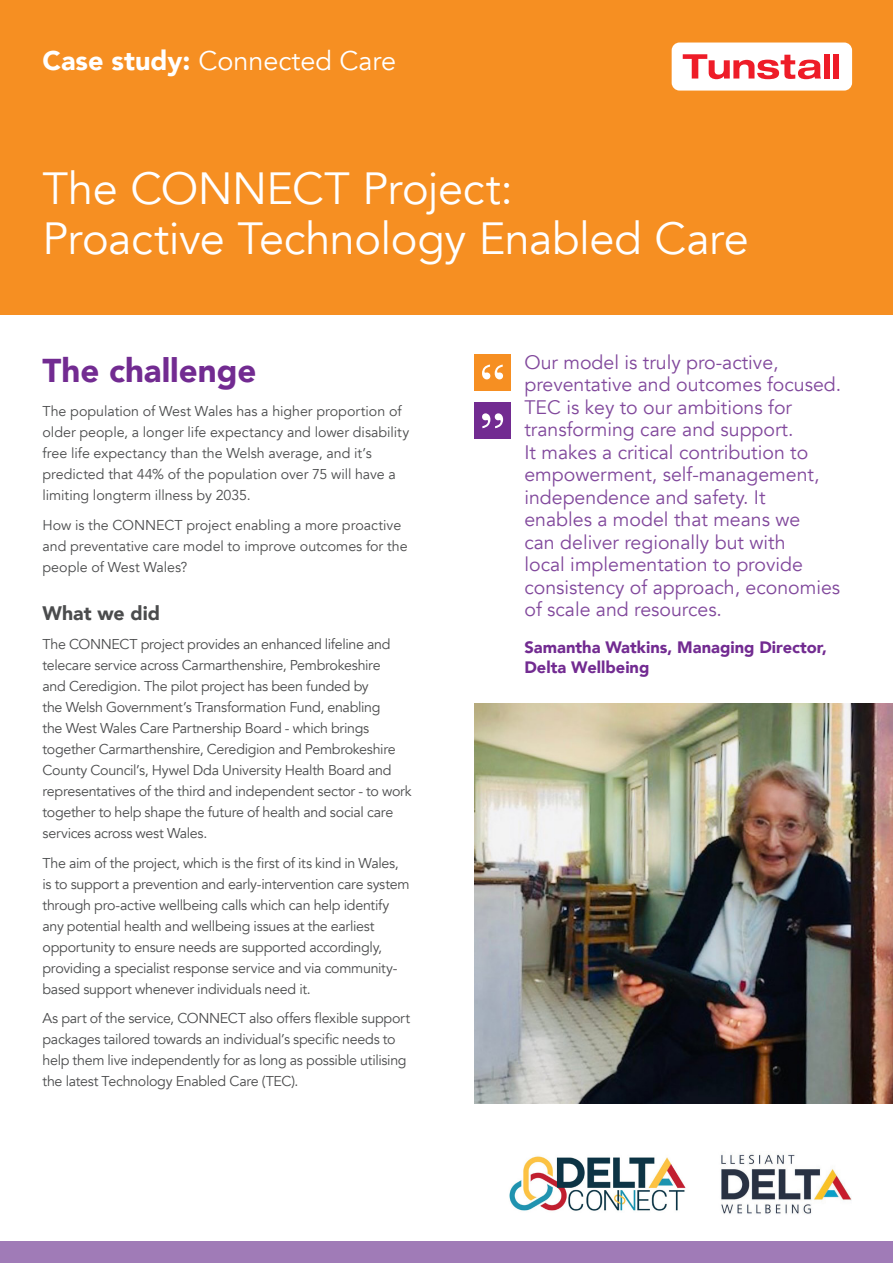
<style>
.page{position:relative;width:893px;height:1263px;background:#fff}
.page>*{position:absolute;margin:0;border:0;box-sizing:border-box;transform-origin:0 0}
._03_cover_header{font:45px/49.5px "Avenir";letter-spacing:-.01em;color:#fff}
._00_pink_header{font:900 33px "Avenir";color:#722b91}
._03_white_header_lef{font:27px "Avenir";color:#fff}
._00_Quote{font:19.5px/22.5px "Avenir";color:#81489c}
._00_main_copy{font:900 19.5px "Avenir";color:#4b4c4d}
._00_Quote_signature{font:900 16.5px/19.8px "Avenir";color:#722b91}
._00_main_copy-2{font:14.25px/21px "Avenir";letter-spacing:-.02em;color:#4b4c4d}
._00_main_copy-3{font:14.25px/21px "Avenir";color:#4b4c4d}
.s1{font-weight:900}
</style>
<div class="page">
<img style="left:474px;top:703px;width:419px;height:400px">
<div style="left:0;top:0;width:893px;height:315px;background:#f68f22"></div>
<div style="left:0;top:1242px;width:893px;height:21px;background:#a07bb7"></div>
<div style="left:672px;top:43px;width:180px;height:48px;background:#fff;border-radius:8px"></div>
<svg style="left:683px;top:54px;width:138px;height:25px"></svg>
<div style="left:824px;top:54px;width:6px;height:25px;background:#ee1c28"></div>
<div style="left:833px;top:54px;width:6px;height:25px;background:#ee1c28"></div>
<div style="left:474px;top:354px;width:37px;height:37px;background:#f68f22"></div>
<svg style="left:482px;top:365px;width:21px;height:14px"></svg>
<div style="left:474px;top:402px;width:37px;height:37px;background:#722b91"></div>
<svg style="left:482px;top:413px;width:21px;height:15px"></svg>
<img style="left:721px;top:1154px;width:130px;height:60px">
<img style="left:509px;top:1156px;width:177px;height:55px">
<p class="_03_white_header_lef" style="left:43px;top:44px;width:355px"><span class="s1">Case study:</span> Connected Care</p>
<p class="_03_cover_header" style="left:43px;top:165px;width:708px">The CONNECT Project:<br>Proactive Technology Enabled Care</p>
<p class="_00_pink_header" style="left:43px;top:343px;width:215px">The challenge</p>
<p class="_00_main_copy-3" style="left:43px;top:401px;width:368px">The population of West Wales has a higher proportion of older people, a longer life expectancy and lower disability free life expectancy than the Welsh average, and it’s predicted that 44% of the population over 75 will have a limiting longterm illness by 2035.</p>
<p class="_00_main_copy-3" style="left:43px;top:514px;width:367px">How is the CONNECT project enabling a more proactive and preventative care model to improve outcomes for the people of West Wales?</p>
<p class="_00_main_copy" style="left:43px;top:596px;width:119px">What we did</p>
<p class="_00_main_copy-2" style="left:43px;top:634px;width:371px">The CONNECT project provides an enhanced lifeline and telecare service across Carmarthenshire, Pembrokeshire<br>and Ceredigion. The pilot project has been funded by<br>the Welsh Government’s Transformation Fund, enabling<br>the West Wales Care Partnership Board - which brings together Carmarthenshire, Ceredigion and Pembrokeshire County Council’s, Hywel Dda University Health Board and representatives of the third and independent sector - to work together to help shape the future of health and social care services across west Wales.</p>
<p class="_00_main_copy-2" style="left:43px;top:853px;width:368px">The aim of the project, which is the first of its kind in Wales, is to support a prevention and early-intervention care system through pro-active wellbeing calls which can help identify any potential health and wellbeing issues at the earliest opportunity to ensure needs are supported accordingly, providing a specialist response service and via community&shy;based support whenever individuals need it.</p>
<p class="_00_main_copy-2" style="left:43px;top:1008px;width:369px">As part of the service, CONNECT also offers flexible support packages tailored towards an individual’s specific needs to help them live independently for as long as possible utilising the latest Technology Enabled Care (TEC).</p>
<p class="_00_Quote" style="left:524px;top:351px;width:318px">Our model is truly pro-active, preventative and outcomes focused.<br>TEC is key to our ambitions for transforming care and support.<br>It makes a critical contribution to empowerment, self-management, independence and safety. It<br>enables a model that means we<br>can deliver regionally but with<br>local implementation to provide consistency of approach, economies of scale and resources.</p>
<p class="_00_Quote_signature" style="left:524px;top:637px;width:304px">Samantha Watkins, Managing Director,<br>Delta Wellbeing</p>
</div>
